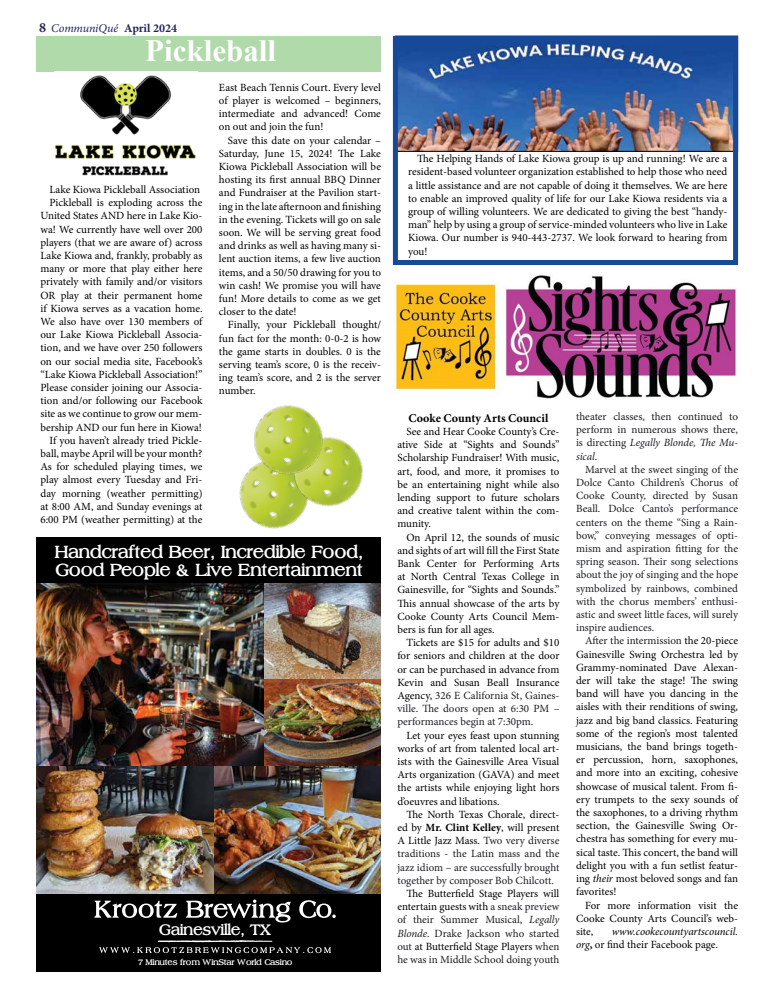
<style>
.page{position:relative;width:774px;height:1008px;background:#fff}
.page>*{position:absolute;margin:0;border:0;box-sizing:border-box;transform-origin:0 0}
.t1{font:700 31px "Times New Roman";color:#fff}
.t2{font:18.6px/18.6px "Broadsheet LDO Bold";color:#fff}
.t3{font:16.1px "Broadsheet LDO Bold";color:#fff}
.t4{font:700 12px "Minion Pro";color:#000}
.t5{font:italic 12px "Minion Pro";letter-spacing:-.01em;color:#242458}
.t6{font:11px/13.2px "Minion Pro";color:#000;text-align:justify}
.t7{font:11px/13.2px "Minion Pro";color:#1c1e21;text-align:justify}
.t8{font:italic 11px/13.2px "Minion Pro";letter-spacing:-.005em;color:#000}
.t9{font:8.7px "Broadsheet LDO Bold";color:#fff}
.s1{font-weight:700;font-style:normal;font-size:14px}
.s2{font-weight:700;font-style:normal}
.s3{color:#1c1e21}
.s4{color:#000}
.s5{font-weight:700;color:#000}
.s6{font-style:italic}
.s7{font-style:normal}
</style>
<div class="page">
<img style="left:239px;top:492px;width:52px;height:37px">
<img style="left:274px;top:440px;width:89px;height:84px">
<img style="left:239px;top:405px;width:103px;height:87px">
<div style="left:36px;top:36px;width:345px;height:36px;background:#b1daaa"></div>
<img style="left:54px;top:75px;width:142px;height:101px">
<img style="left:399px;top:42px;width:333px;height:107px">
<div style="left:393px;top:36px;width:345px;height:229px;border:5px solid #164a98"></div>
<img style="left:393px;top:275px;width:344px;height:124px">
<div style="left:36px;top:537px;width:345px;height:435px;background:#000"></div>
<img style="left:36px;top:765px;width:345px;height:128px">
<img style="left:36px;top:583px;width:228px;height:182px">
<img style="left:264px;top:679px;width:117px;height:86px">
<img style="left:264px;top:583px;width:117px;height:96px">
<svg style="left:94px;top:901px;width:83px;height:17px"></svg>
<svg style="left:186px;top:900px;width:105px;height:22px"></svg>
<svg style="left:299px;top:900px;width:37px;height:18px"></svg>
<svg style="left:99px;top:940px;width:232px;height:13px"></svg>
<p class="t5" style="left:39px;top:20px;width:140px"><span class="s1">8</span> CommuniQué <span class="s2">April 2024</span></p>
<h1 class="t1" style="left:145px;top:28px;width:132px">Pickleball</h1>
<p class="t6" style="left:41px;top:183px;width:164px;text-align:right">Lake Kiowa Pickleball Association Pickleball is exploding across the United States AND here in Lake Kio&shy;wa! We currently have well over 200 players (that we are aware of) across Lake Kiowa and, frankly, probably as many or more that play either here privately with family and/or visitors OR play at their permanent home if Kiowa serves as a vacation home.<br>We also have over 130 members of our Lake Kiowa Pickleball Associa&shy;tion, and we have over 250 followers on our social media site, Facebook’s “Lake Kiowa Pickleball Association!” Please consider joining our Associa&shy;tion and/or following our Facebook site as we continue to grow our mem&shy;bership AND our fun here in Kiowa!<br>If you haven’t already tried Pickle&shy;ball, maybe April will be your month?<br>As for scheduled playing times, we play almost every Tuesday and Fri&shy;day morning (weather permitting) at 8:00 AM, and Sunday evenings at 6:00 PM (weather permitting) at the</p>
<p class="t6" style="left:219px;top:81px;width:164px">East Beach Tennis Court. Every level of player is welcomed – beginners, intermediate and advanced! Come on out and join the fun!</p>
<p class="t6" style="left:219px;top:134px;width:164px;text-indent:9px">Save this date on your calendar – Saturday, June 15, 2024! The Lake Kiowa Pickleball Association will be hosting its first annual BBQ Dinner and Fundraiser at the Pavilion start&shy;ing in the late afternoon and finishing in the evening. Tickets will go on sale soon. We will be serving great food and drinks as well as having many si&shy;lent auction items, a few live auction items, and a 50/50 drawing for you to win cash! We promise you will have fun! More details to come as we get closer to the date!</p>
<p class="t6" style="left:219px;top:318px;width:164px;text-indent:9px">Finally, your Pickleball thought/ fun fact for the month: 0-0-2 is how the game starts in doubles. 0 is the serving team’s score, 0 is the receiv&shy;ing team’s score, and 2 is the server number.</p>
<h2 class="t2" style="left:55px;top:542px;width:310px">Handcrafted Beer, Incredible Food,<br>Good People &amp; Live Entertainment</h2>
<h3 class="t3" style="left:159px;top:921px;width:114px">Gainesville, TX</h3>
<p class="t9" style="left:138px;top:958px;width:156px">7 Minutes from WinStar World Casino</p>
<p class="t6" style="left:408px;top:152px;width:321px;text-indent:9px">The Helping Hands of Lake Kiowa group is up and running! We are a resident-based volunteer organization established to help those who need a little assistance and are not capable of doing it themselves. We are here to enable an improved quality of life for our Lake Kiowa residents via a group of willing volunteers. We are dedicated to giving the best “handy&shy;man” help by using a group of service-minded volunteers who live in Lake Kiowa. Our number is 940-443-2737. We look forward to hearing from you!</p>
<p class="t4" style="left:408px;top:409px;width:141px">Cooke County Arts Council</p>
<p class="t6" style="left:397px;top:425px;width:164px;text-indent:9px">See and Hear Cooke County’s Cre&shy;ative Side at “Sights and Sounds” Scholarship Fundraiser! With music, art, food, and more, it promises to be an entertaining night while also lending support to future scholars and creative talent within the com&shy;munity.</p>
<p class="t6" style="left:397px;top:530px;width:164px;text-indent:9px">On April 12, the sounds of music and sights of art will fill the First State Bank Center for Performing Arts at North Central Texas College in Gainesville, for “Sights and Sounds.” This annual showcase of the arts by Cooke County Arts Council Mem&shy;bers is fun for all ages.</p>
<p class="t6" style="left:397px;top:636px;width:164px;text-indent:9px">Tickets are $15 for adults and $10 for seniors and children at the door or can be purchased in advance from Kevin and Susan Beall Insurance Agency, <span class="s3">326 E California St, Gaines&shy;ville. The doors open at 6:30 PM – performances begin at 7:30pm.</span></p>
<p class="t6" style="left:397px;top:728px;width:164px;text-indent:9px">Let your eyes feast upon stunning works of art from talented local art&shy;ists with the Gainesville Area Visual Arts organization (GAVA) and meet the artists while enjoying light hors d’oeuvres and libations.</p>
<p class="t7" style="left:397px;top:808px;width:164px;text-indent:9px"><span class="s4">The North Texas Chorale, direct&shy;ed by</span> <span class="s5">Mr. Clint Kelley</span><span class="s4">, will present A Little Jazz Mass.</span> Two very diverse traditions - the Latin mass and the jazz idiom – are successfully brought together by composer Bob Chilcott.</p>
<p class="t7" style="left:397px;top:887px;width:164px;text-indent:9px"><span class="s4">The Butterfield Stage Players will entertain guests with</span> a sneak preview of their Summer Musical, <span class="s6">Legally Blonde</span>. Drake Jackson who started out <span class="s4">at Butterfield Stage Players</span> when he was in Middle School doing youth</p>
<p class="t7" style="left:576px;top:410px;width:164px">theater classes, then continued to perform in numerous shows there, is directing <span class="s6">Legally Blonde, The Mu&shy;sical</span>.</p>
<p class="t7" style="left:576px;top:463px;width:164px;text-indent:9px">Marvel at the sweet singing of the Dolce Canto Children’s Chorus of Cooke County, directed by Susan Beall. Dolce Canto’s performance centers on the theme “Sing a Rain&shy;bow,” conveying messages of opti&shy;mism and aspiration fitting for the spring season. Their song selections about the joy of singing and the hope symbolized by rainbows, combined with the chorus members’ enthusi&shy;astic and sweet little faces, will surely inspire audiences.</p>
<p class="t6" style="left:576px;top:634px;width:164px;text-indent:9px"><span class="s3">After the intermission</span> the 20-piece Gainesville Swing Orchestra led by Grammy-nominated Dave Alexan&shy;der will take the stage! The swing band will have you dancing in the aisles with their renditions of swing, jazz and big band classics. Featuring some of the region’s most talented musicians, the band brings togeth&shy;er percussion, horn, saxophones, and more into an exciting, cohesive showcase of musical talent. From fi&shy;ery trumpets to the sexy sounds of the saxophones, to a driving rhythm section, the Gainesville Swing Or&shy;chestra has something for every mu&shy;sical taste. This concert, the band will delight you with a fun setlist featur&shy;ing <span class="s6">their</span> most beloved songs and fan favorites!</p>
<p class="t6" style="left:576px;top:898px;width:163px;text-indent:9px">For more information visit the Cooke County Arts Council’s web&shy;site,</p>
<p class="t8" style="left:576px;top:925px;width:163px;text-indent:36px">www.cookecountyartscouncil. org<span class="s2">,</span> <span class="s7">or find their Facebook page.</span></p>
</div>
